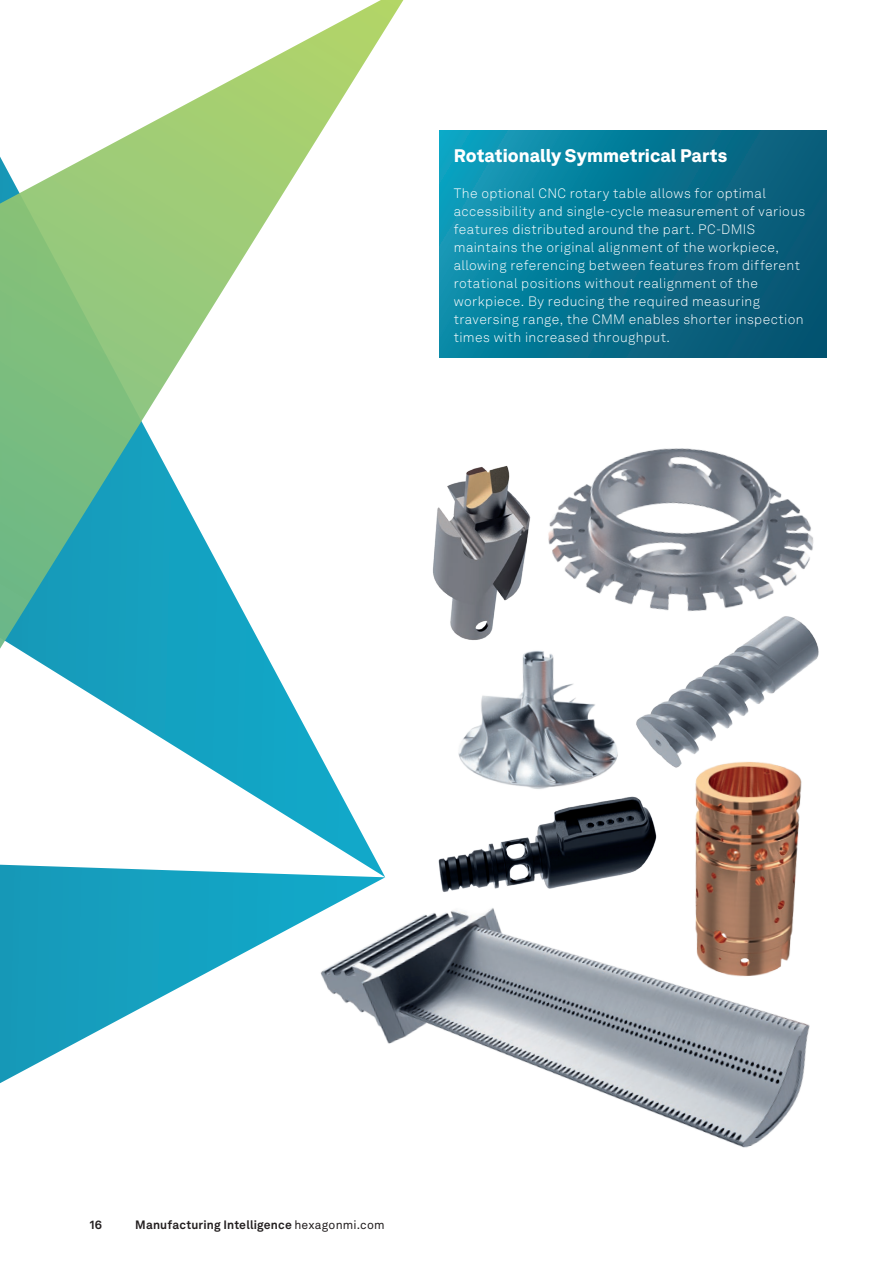
<style>
.page{position:relative;width:893px;height:1263px;background:#fff}
.page>*{position:absolute;margin:0;border:0;box-sizing:border-box;transform-origin:0 0}
.t1{font:900 18px "Hexagon Akkurat";letter-spacing:.005em;color:#fff}
.t2{font:300 13.5px/18px "Hexagon Akkurat";letter-spacing:.03em;color:#fff}
.t3{font:700 12px "Hexagon Akkurat";letter-spacing:.015em;color:#231f20}
.s1{font-weight:400}
</style>
<div class="page">
<img style="left:458px;top:650px;width:160px;height:139px">
<img style="left:636px;top:616px;width:183px;height:152px">
<img style="left:488px;top:796px;width:169px;height:53px">
<img style="left:415px;top:849px;width:395px;height:299px">
<img style="left:687px;top:758px;width:120px;height:223px">
<img style="left:433px;top:465px;width:98px;height:175px">
<img style="left:548px;top:448px;width:266px;height:163px">
<svg style="left:439px;top:131px;width:387px;height:226px;background:#087390"></svg>
<svg style="left:0;top:0;width:415px;height:1083px"></svg>
<h1 class="t1" style="left:454px;top:141px;width:275px">Rotationally Symmetrical Parts</h1>
<p class="t2" style="left:454px;top:183px;width:353px">The optional CNC rotary table allows for optimal accessibility and single-cycle measurement of various features distributed around the part. PC-DMIS maintains the original alignment of the workpiece, allowing referencing between features from different rotational positions without realignment of the workpiece. By reducing the required measuring traversing range, the CMM enables shorter inspection times with increased throughput.</p>
<p class="t3" style="left:90px;top:1215px;width:14px">16</p>
<p class="t3" style="left:135px;top:1215px;width:251px">Manufacturing Intelligence <span class="s1">hexagonmi.com</span></p>
</div>
